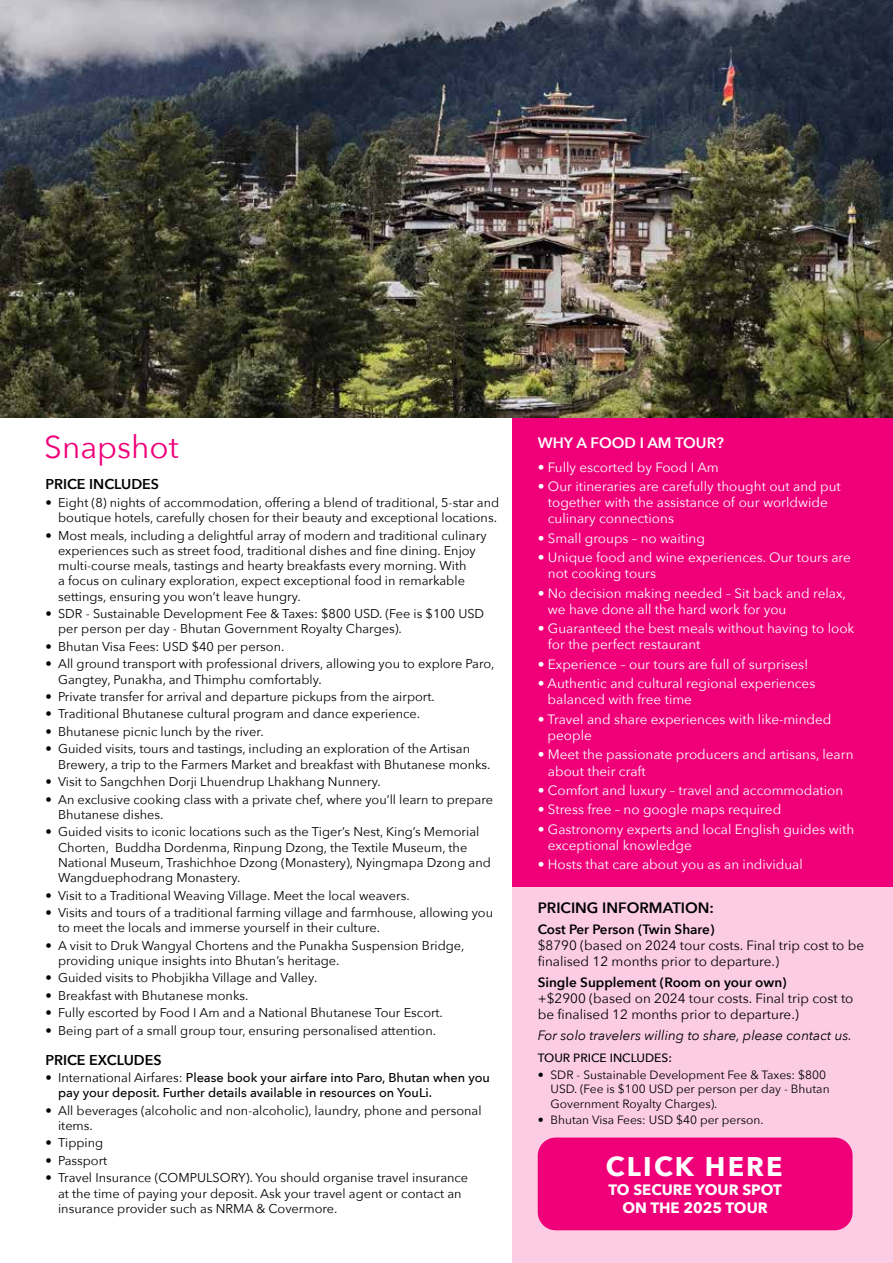
<style>
.page{position:relative;width:893px;height:1263px;background:#fff}
.page>*{position:absolute;margin:0;border:0;box-sizing:border-box;transform-origin:0 0}
.t1{font:31.5px "Avenir Next";color:#ef0079}
.t2{font:700 27px "Avenir Next";letter-spacing:.08em;color:#fff}
.t3{font:700 15px/18px "Avenir Next";color:#fff;text-align:center}
.t4{font:600 15px "Avenir Next";color:#000}
.t5{font:600 15px "Avenir Next";color:#fff}
.t6{font:600 14.25px "Avenir Next";color:#000}
.t7{font:13.5px/16.2px "Avenir Next";color:#fff}
.t8{font:13.5px/16.2px "Avenir Next";color:#000}
.t9{font:600 13.5px "Avenir Next";color:#000}
.t10{font:italic 13.5px "Avenir Next";color:#000}
.t11{font:12.75px/15.3px "Avenir Next";color:#000}
.t12{font:500 12.75px/15.3px "Avenir Next";color:#000}
.t13{font:12px/14.4px "Avenir Next";color:#000}
.t14{font:500 12px "Avenir Next";color:#000}
.s1{font-weight:400}
</style>
<div class="page">
<div style="left:512px;top:418px;width:381px;height:470px;background:#ef0079"></div>
<div style="left:512px;top:888px;width:381px;height:375px;background:#fccce4"></div>
<img style="left:0;top:0;width:893px;height:418px">
<div style="left:538px;top:1137px;width:315px;height:93px;background:#ef0079;border-radius:18px"></div>
<h1 class="t1" style="left:44px;top:420px;width:136px">Snapshot</h1>
<p class="t6" style="left:45px;top:472px;width:115px">PRICE INCLUDES</p>
<p class="t11" style="left:45px;top:494px;width:455px;text-align:right">• Eight (8) nights of accommodation, offering a blend of traditional, 5-star and boutique hotels, carefully chosen for their beauty and exceptional locations.</p>
<p class="t11" style="left:58px;top:527px;width:430px;text-indent:-13px">• Most meals, including a delightful array of modern and traditional culinary experiences such as street food, traditional dishes and fine dining. Enjoy multi-course meals, tastings and hearty breakfasts every morning. With<br>a focus on culinary exploration, expect exceptional food in remarkable settings, ensuring you won’t leave hungry.</p>
<p class="t11" style="left:58px;top:605px;width:428px;text-indent:-13px">• SDR - Sustainable Development Fee &amp; Taxes: $800 USD. (Fee is $100 USD per person per day - Bhutan Government Royalty Charges).</p>
<p class="t11" style="left:45px;top:638px;width:241px">• Bhutan Visa Fees: USD $40 per person.</p>
<p class="t11" style="left:58px;top:656px;width:438px;text-indent:-13px">• All ground transport with professional drivers, allowing you to explore Paro,<br>Gangtey, Punakha, and Thimphu comfortably.</p>
<p class="t11" style="left:45px;top:688px;width:391px">• Private transfer for arrival and departure pickups from the airport.</p>
<p class="t11" style="left:45px;top:706px;width:376px">• Traditional Bhutanese cultural program and dance experience.</p>
<p class="t11" style="left:45px;top:723px;width:220px">• Bhutanese picnic lunch by the river.</p>
<p class="t11" style="left:58px;top:741px;width:434px;text-indent:-13px">• Guided visits, tours and tastings, including an exploration of the Artisan<br>Brewery, a trip to the Farmers Market and breakfast with Bhutanese monks.</p>
<p class="t11" style="left:45px;top:773px;width:337px">• Visit to Sangchhen Dorji Lhuendrup Lhakhang Nunnery.</p>
<p class="t11" style="left:58px;top:791px;width:436px;text-indent:-13px">• An exclusive cooking class with a private chef, where you’ll learn to prepare<br>Bhutanese dishes.</p>
<p class="t11" style="left:58px;top:824px;width:434px;text-indent:-13px">• Guided visits to iconic locations such as the Tiger’s Nest, King’s Memorial Chorten, Buddha Dordenma, Rinpung Dzong, the Textile Museum, the National Museum, Trashichhoe Dzong (Monastery), Nyingmapa Dzong and Wangduephodrang Monastery.</p>
<p class="t11" style="left:45px;top:887px;width:366px">• Visit to a Traditional Weaving Village. Meet the local weavers.</p>
<p class="t11" style="left:58px;top:904px;width:437px;text-indent:-13px">• Visits and tours of a traditional farming village and farmhouse, allowing you to meet the locals and immerse yourself in their culture.</p>
<p class="t11" style="left:58px;top:937px;width:408px;text-indent:-13px">• A visit to Druk Wangyal Chortens and the Punakha Suspension Bridge, providing unique insights into Bhutan’s heritage.</p>
<p class="t11" style="left:45px;top:970px;width:273px">• Guided visits to Phobjikha Village and Valley.</p>
<p class="t11" style="left:45px;top:987px;width:205px">• Breakfast with Bhutanese monks.</p>
<p class="t11" style="left:45px;top:1005px;width:399px">• Fully escorted by Food I Am and a National Bhutanese Tour Escort.</p>
<p class="t11" style="left:45px;top:1022px;width:392px">• Being part of a small group tour, ensuring personalised attention.</p>
<p class="t6" style="left:45px;top:1047px;width:118px">PRICE EXCLUDES</p>
<p class="t12" style="left:58px;top:1069px;width:433px;text-indent:-13px"><span class="s1">• International Airfares:</span> Please book your airfare into Paro, Bhutan when you pay your deposit. Further details available in resources on YouLi.</p>
<p class="t11" style="left:58px;top:1102px;width:425px;text-indent:-13px">• All beverages (alcoholic and non-alcoholic), laundry, phone and personal items.</p>
<p class="t11" style="left:45px;top:1135px;width:59px">• Tipping</p>
<p class="t11" style="left:45px;top:1152px;width:63px">• Passport</p>
<p class="t11" style="left:58px;top:1170px;width:412px;text-indent:-13px">• Travel Insurance (COMPULSORY). You should organise travel insurance at the time of paying your deposit. Ask your travel agent or contact an insurance provider such as NRMA &amp; Covermore.</p>
<p class="t5" style="left:538px;top:430px;width:188px">WHY A FOOD I AM TOUR?</p>
<p class="t7" style="left:538px;top:458px;width:183px">• Fully escorted by Food I Am</p>
<p class="t7" style="left:548px;top:477px;width:294px;text-indent:-10px">• Our itineraries are carefully thought out and put together with the assistance of our worldwide culinary connections</p>
<p class="t7" style="left:538px;top:529px;width:169px">• Small groups – no waiting</p>
<p class="t7" style="left:548px;top:549px;width:305px;text-indent:-10px">• Unique food and wine experiences. Our tours are not cooking tours</p>
<p class="t7" style="left:548px;top:584px;width:300px;text-indent:-10px">• No decision making needed – Sit back and relax, we have done all the hard work for you</p>
<p class="t7" style="left:548px;top:620px;width:308px;text-indent:-10px">• Guaranteed the best meals without having to look for the perfect restaurant</p>
<p class="t7" style="left:538px;top:655px;width:272px">• Experience – our tours are full of surprises!</p>
<p class="t7" style="left:548px;top:675px;width:269px;text-indent:-10px">• Authentic and cultural regional experiences balanced with free time</p>
<p class="t7" style="left:547px;top:710px;width:285px;text-indent:-10px">• Travel and share experiences with like-minded people</p>
<p class="t7" style="left:548px;top:746px;width:307px;text-indent:-10px">• Meet the passionate producers and artisans, learn about their craft</p>
<p class="t7" style="left:538px;top:782px;width:307px">• Comfort and luxury – travel and accommodation</p>
<p class="t7" style="left:538px;top:801px;width:245px">• Stress free – no google maps required</p>
<p class="t7" style="left:548px;top:820px;width:308px;text-indent:-10px">• Gastronomy experts and local English guides with exceptional knowledge</p>
<p class="t7" style="left:538px;top:856px;width:267px">• Hosts that care about you as an individual</p>
<p class="t4" style="left:538px;top:895px;width:178px">PRICING INFORMATION:</p>
<p class="t9" style="left:538px;top:917px;width:178px">Cost Per Person (Twin Share)</p>
<p class="t8" style="left:538px;top:937px;width:328px">$8790 (based on 2024 tour costs. Final trip cost to be finalised 12 months prior to departure.)</p>
<p class="t9" style="left:538px;top:970px;width:250px">Single Supplement (Room on your own)</p>
<p class="t8" style="left:538px;top:989px;width:317px">+$2900 (based on 2024 tour costs. Final trip cost to be finalised 12 months prior to departure.)</p>
<p class="t10" style="left:538px;top:1023px;width:316px">For solo travelers willing to share, please contact us.</p>
<p class="t14" style="left:538px;top:1048px;width:136px">TOUR PRICE INCLUDES:</p>
<p class="t13" style="left:550px;top:1067px;width:281px;text-indent:-13px">• SDR - Sustainable Development Fee &amp; Taxes: $800<br>USD. (Fee is $100 USD per person per day - Bhutan<br>Government Royalty Charges).</p>
<p class="t13" style="left:538px;top:1112px;width:227px">• Bhutan Visa Fees: USD $40 per person.</p>
<h2 class="t2" style="left:606px;top:1143px;width:178px">CLICK HERE</h2>
<p class="t3" style="left:609px;top:1180px;width:175px">TO SECURE YOUR SPOT<br>ON THE 2025 TOUR</p>
</div>
